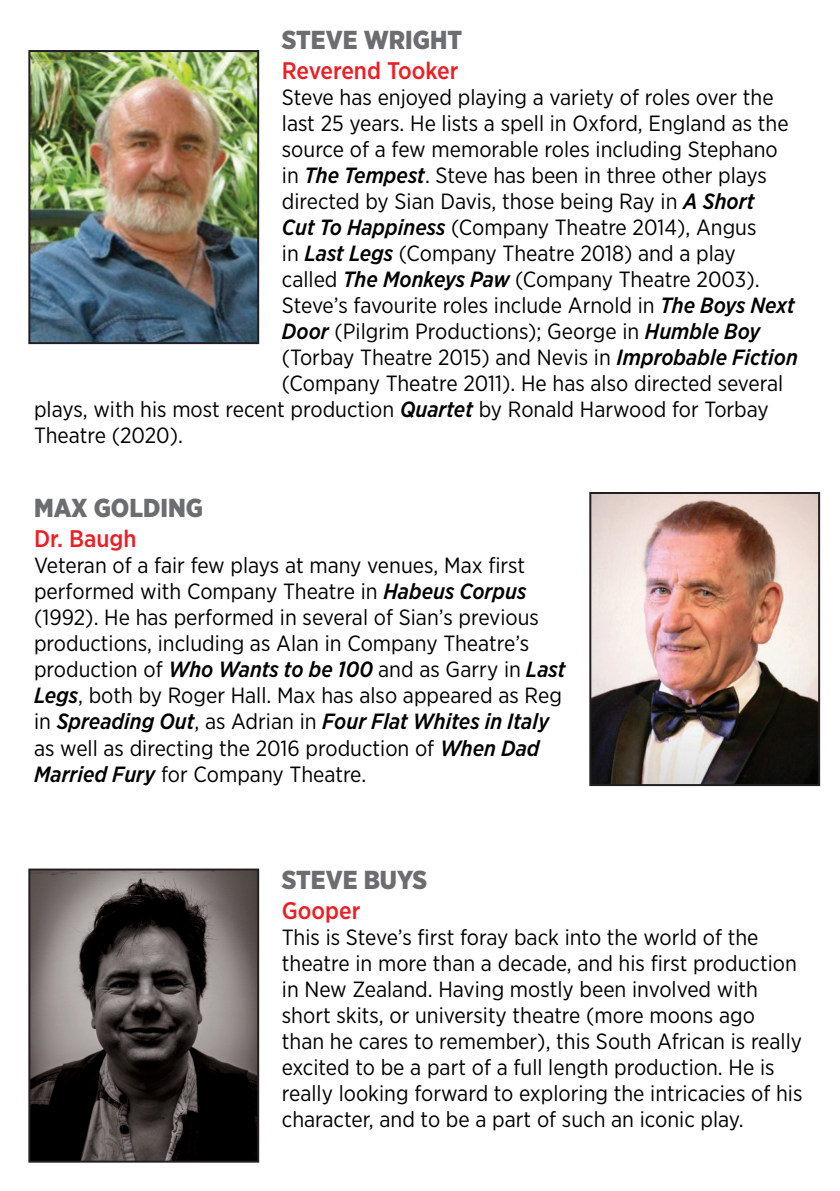
<style>
.page{position:relative;width:840px;height:1191px;background:#fff}
.page>*{position:absolute;margin:0;border:0;box-sizing:border-box;transform-origin:0 0}
.t1{font:900 26px "Gotham Narrow";color:#6c6d70}
.t2{font:500 24px "Gotham Narrow";color:#ee1d23}
.t3{font:22px/26px "Gotham Narrow";color:#000}
.s1{font-weight:500;font-style:italic}
</style>
<div class="page">
<img style="left:31px;top:871px;width:225px;height:288px">
<div style="left:28px;top:868px;width:231px;height:294px;border:2px solid #231f20"></div>
<img style="left:31px;top:53px;width:225px;height:288px">
<div style="left:28px;top:50px;width:231px;height:294px;border:2px solid #231f20"></div>
<img style="left:592px;top:495px;width:224px;height:288px">
<div style="left:589px;top:492px;width:230px;height:294px;border:2px solid #231f20"></div>
<p class="t1" style="left:282px;top:23px;width:181px">STEVE WRIGHT</p>
<p class="t2" style="left:282px;top:56px;width:178px">Reverend Tooker</p>
<p class="t3" style="left:282px;top:84px;width:493px">Steve has enjoyed playing a variety of roles over the</p>
<p class="t3" style="left:282px;top:110px;width:508px">last 25 years. He lists a spell in Oxford, England as the</p>
<p class="t3" style="left:282px;top:136px;width:497px">source of a few memorable roles including Stephano</p>
<p class="t3" style="left:282px;top:162px;width:486px">in <span class="s1">The Tempest</span>. Steve has been in three other plays</p>
<p class="t3" style="left:282px;top:188px;width:474px">directed by Sian Davis, those being Ray in <span class="s1">A Short</span></p>
<p class="t3" style="left:282px;top:214px;width:476px"><span class="s1">Cut To Happiness</span> (Company Theatre 2014), Angus</p>
<p class="t3" style="left:282px;top:240px;width:455px">in <span class="s1">Last Legs</span> (Company Theatre 2018) and a play</p>
<p class="t3" style="left:282px;top:266px;width:479px">called <span class="s1">The Monkeys Paw</span> (Company Theatre 2003).</p>
<p class="t3" style="left:282px;top:292px;width:514px">Steve’s favourite roles include Arnold in <span class="s1">The Boys Next</span></p>
<p class="t3" style="left:282px;top:318px;width:479px"><span class="s1">Door</span> (Pilgrim Productions); George in <span class="s1">Humble Boy</span></p>
<p class="t3" style="left:282px;top:344px;width:517px">(Torbay Theatre 2015) and Nevis in <span class="s1">Improbable Fiction</span></p>
<p class="t3" style="left:282px;top:370px;width:502px">(Company Theatre 2011). He has also directed several</p>
<p class="t3" style="left:34px;top:396px;width:735px">plays, with his most recent production <span class="s1">Quartet</span> by Ronald Harwood for Torbay</p>
<p class="t3" style="left:34px;top:422px;width:150px">Theatre (2020).</p>
<p class="t1" style="left:34px;top:491px;width:170px">MAX GOLDING</p>
<p class="t2" style="left:34px;top:524px;width:104px">Dr. Baugh</p>
<p class="t3" style="left:34px;top:552px;width:532px">Veteran of a fair few plays at many venues, Max first performed with Company Theatre in <span class="s1">Habeus Corpus </span>(1992). He has performed in several of Sian’s previous productions, including as Alan in Company Theatre’s production of <span class="s1">Who Wants to be 100</span> and as Garry in <span class="s1">Last Legs</span>, both by Roger Hall. Max has also appeared as Reg in <span class="s1">Spreading Out</span>, as Adrian in <span class="s1">Four Flat Whites in Italy </span>as well as directing the 2016 production of <span class="s1">When Dad Married Fury</span> for Company Theatre.</p>
<p class="t1" style="left:282px;top:863px;width:147px">STEVE BUYS</p>
<p class="t2" style="left:282px;top:895px;width:80px">Gooper</p>
<p class="t3" style="left:282px;top:924px;width:522px">This is Steve’s first foray back into the world of the theatre in more than a decade, and his first production in New Zealand. Having mostly been involved with short skits, or university theatre (more moons ago than he cares to remember), this South African is really excited to be a part of a full length production. He is really looking forward to exploring the intricacies of his character, and to be a part of such an iconic play.</p>
</div>
